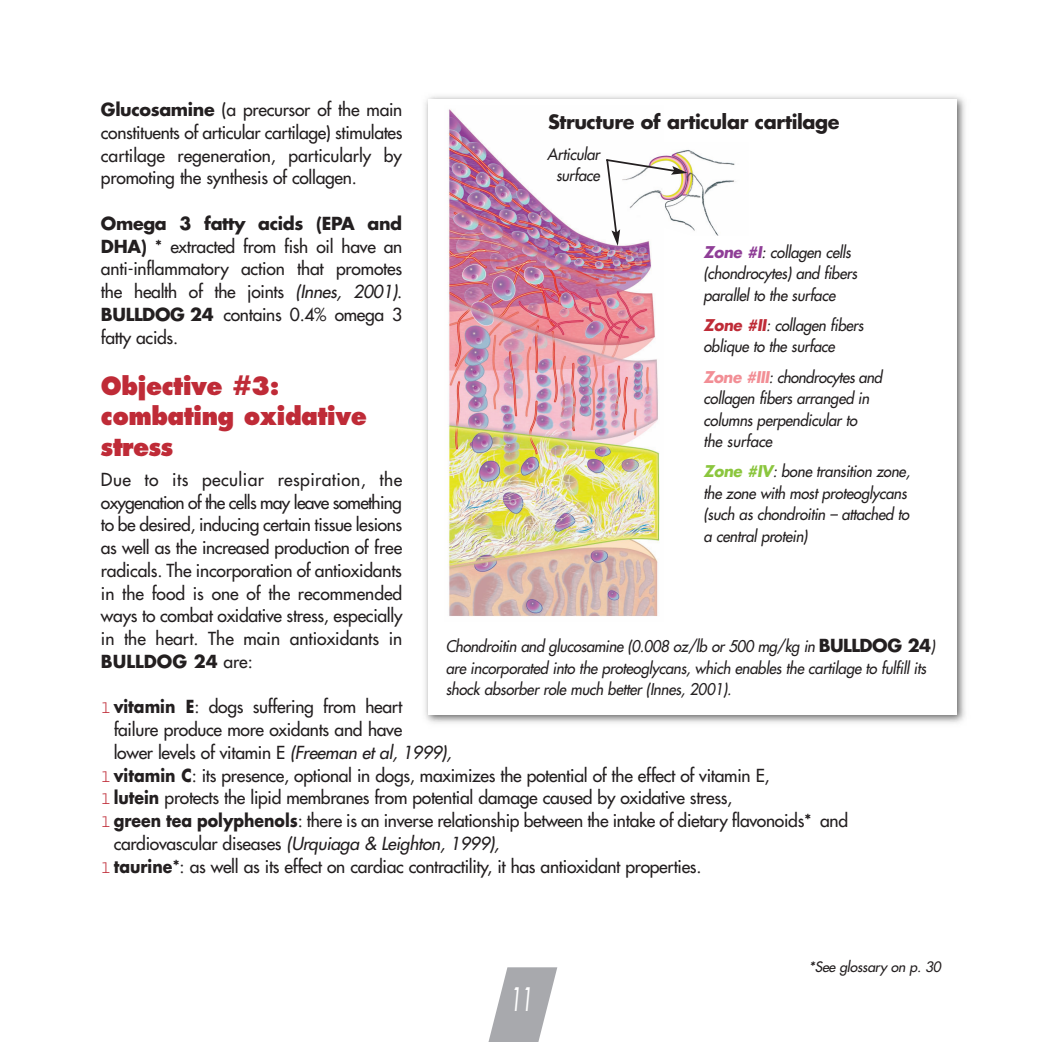
<style>
.page{position:relative;width:1042px;height:1042px;background:#fff}
.page>*{position:absolute;margin:0;border:0;box-sizing:border-box;transform-origin:0 0}
.t1{font:italic 31.5px "Futura";color:#fff;scale:.6 1}
.t2{font:800 24.5px/30.3px "Futura";letter-spacing:-.025em;color:#bf2b37;scale:.95 1}
.t3{font:700 19.25px "Futura";letter-spacing:-.02em;color:#231f20}
.t4{font:17.5px/22.8px "Futura";letter-spacing:-.015em;color:#231f20;text-align:justify}
.t5{font:italic 17.5px "Futura";letter-spacing:-.015em;color:#231f20}
.t6{font:italic 15.75px/21.5px "Futura";letter-spacing:-.015em;color:#231f20;scale:.95 1}
.t7{font:italic 14px "Futura";letter-spacing:-.02em;color:#231f20}
.s1{font-weight:700}
.s2{font-style:italic}
.s3{font-family:"Courier";color:#bf2b37}
.s4{font-style:normal}
.s5{font-weight:700;color:#8f3e97}
.s6{font-weight:700;color:#bf2b37}
.s7{font-weight:700;color:#f28e95}
.s8{font-weight:700;color:#8bc63e}
.s9{font-weight:700;font-style:normal;font-size:17.5px}
</style>
<div class="page">
<svg style="left:488px;top:967px;width:69px;height:75px"></svg>
<img style="left:425px;top:96px;width:540px;height:627px">
<div style="left:428px;top:99px;width:529px;height:615px;background:#fff"></div>
<img style="left:448px;top:109px;width:212px;height:507px">
<img style="left:621px;top:143px;width:115px;height:93px">
<svg style="left:604px;top:158px;width:83px;height:88px"></svg>
<p class="t4" style="left:101px;top:100px;width:303px"><span class="s1">Glucosamine</span> (a precursor of the main constituents of articular cartilage) stimulates cartilage regeneration, particularly by promoting the synthesis of collagen.</p>
<p class="t4" style="left:101px;top:213px;width:303px"><span class="s1">Omega 3 fatty acids (EPA and DHA)</span> * extracted from fish oil have an anti-inflammatory action that promotes the health of the joints <span class="s2">(Innes, 2001)</span>.<br><span class="s1">BULLDOG 24</span> contains 0.4% omega 3 fatty acids.</p>
<h2 class="t2" style="left:101px;top:373px;width:282px">Objective #3: combating oxidative stress</h2>
<p class="t4" style="left:101px;top:469px;width:303px">Due to its peculiar respiration, the oxygenation of the cells may leave something to be desired, inducing certain tissue lesions as well as the increased production of free radicals. The incorporation of antioxidants in the food is one of the recommended ways to combat oxidative stress, especially in the heart. The main antioxidants in <span class="s1">BULLDOG 24</span> are:</p>
<p class="t4" style="left:101px;top:697px;width:303px"><span class="s3">l</span><span class="s1">vitamin E</span>: dogs suffering from heart</p>
<p class="t4" style="left:114px;top:719px;width:290px">failure produce more oxidants and have</p>
<p class="t4" style="left:114px;top:742px;width:339px">lower levels of vitamin E <span class="s2">(Freeman et al, 1999),</span></p>
<p class="t4" style="left:101px;top:765px;width:670px"><span class="s3">l</span><span class="s1">vitamin C</span>: its presence, optional in dogs, maximizes the potential of the effect of vitamin E,</p>
<p class="t4" style="left:101px;top:788px;width:633px"><span class="s3">l</span><span class="s1">lutein</span> protects the lipid membranes from potential damage caused by oxidative stress,</p>
<p class="t4" style="left:101px;top:810px;width:749px"><span class="s3">l</span><span class="s1">green tea polyphenols</span>: there is an inverse relationship between the intake of dietary flavonoids* and</p>
<p class="t5" style="left:114px;top:834px;width:387px"><span class="s4">cardiovascular diseases</span> (Urquiaga &amp; Leighton, 1999),</p>
<p class="t4" style="left:101px;top:856px;width:602px"><span class="s3">l</span><span class="s1">taurine</span>*: as well as its effect on cardiac contractility, it has antioxidant properties.</p>
<p class="t3" style="left:548px;top:113px;width:293px">Structure of articular cartilage</p>
<p class="t6" style="left:547px;top:144px;width:57px;text-align:center">Articular surface</p>
<p class="t6" style="left:703px;top:242px;width:163px"><span class="s5">Zone #I</span>: collagen cells (chondrocytes) and fibers parallel to the surface</p>
<p class="t6" style="left:703px;top:315px;width:170px"><span class="s6">Zone #II</span>: collagen fibers oblique to the surface</p>
<p class="t6" style="left:703px;top:367px;width:190px"><span class="s7">Zone #III</span>: chondrocytes and collagen fibers arranged in columns perpendicular to<br>the surface</p>
<p class="t6" style="left:703px;top:462px;width:219px"><span class="s8">Zone #IV</span>: bone transition zone, the zone with most proteoglycans (such as chondroitin – attached to a central protein)</p>
<p class="t6" style="left:446px;top:636px;width:517px">Chondroitin and glucosamine (0.008 oz/lb or 500 mg/kg in <span class="s9">BULLDOG 24</span>) are incorporated into the proteoglycans, which enables the cartilage to fulfill its shock absorber role much better (Innes, 2001).</p>
<h1 class="t1" style="left:510px;top:983px;width:38px">11</h1>
<p class="t7" style="left:809px;top:959px;width:133px">*See glossary on p. 30</p>
</div>
